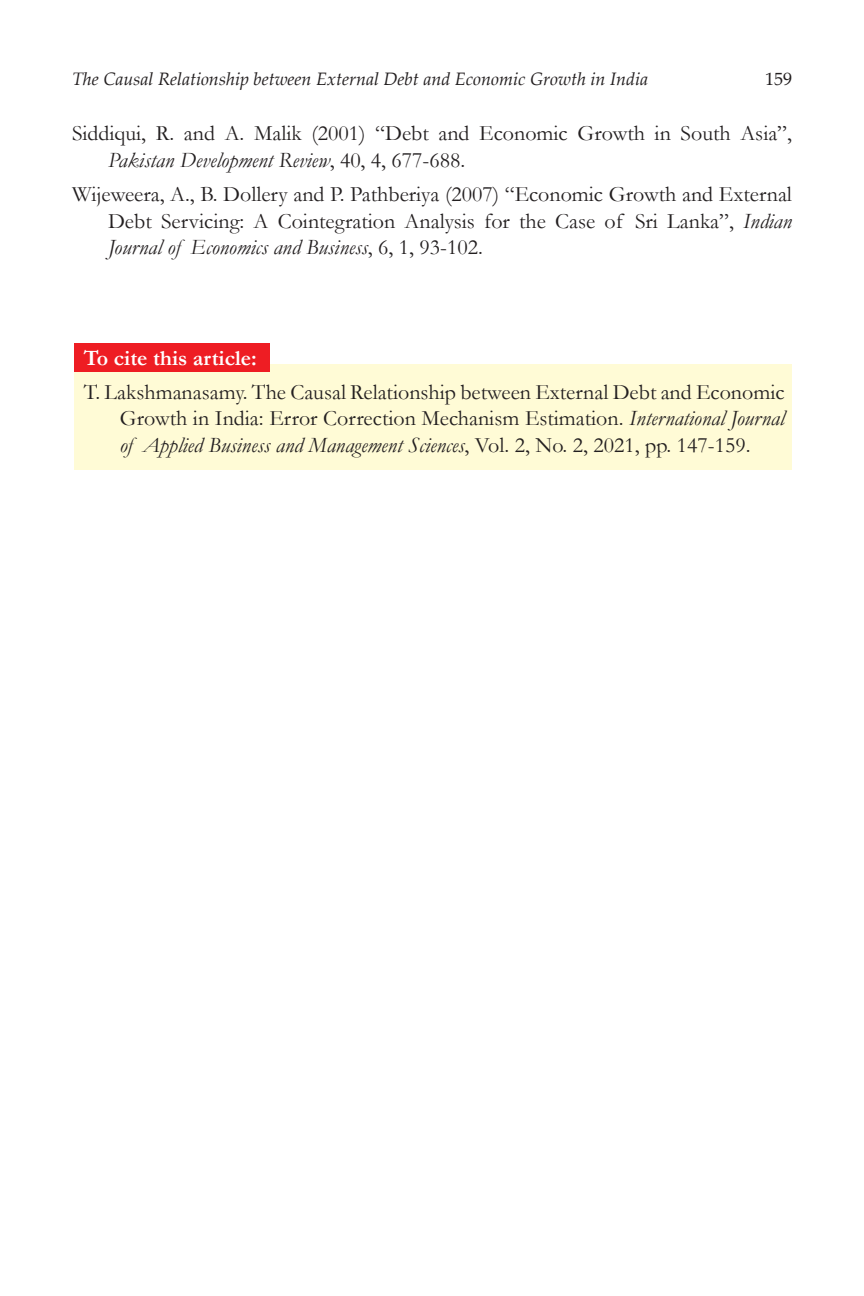
<style>
.page{position:relative;width:864px;height:1296px;background:#fff}
.page>*{position:absolute;margin:0;border:0;box-sizing:border-box;transform-origin:0 0}
.references{font:22px/26.4px "Garamond";color:#231f20;text-align:justify}
.references-2{font:700 22px "Garamond";color:#fff}
.t1{font:italic 18px "Palatino Linotype";color:#231f20}
.t2{font:18px "Palatino Linotype";color:#231f20}
.s1{font-style:italic}
</style>
<div class="page">
<div style="left:74px;top:364px;width:718px;height:106px;background:#fffbd6"></div>
<div style="left:74px;top:343px;width:196px;height:29px;background:#ee1d23"></div>
<p class="t1" style="left:72px;top:66px;width:578px">The Causal Relationship between External Debt and Economic Growth in India</p>
<p class="t2" style="left:765px;top:66px;width:28px">159</p>
<p class="references" style="left:108px;top:120px;width:685px;text-indent:-36px">Siddiqui, R. and A. Malik (2001) “Debt and Economic Growth in South Asia”,<br><span class="s1">Pakistan Development Review</span>, 40, 4, 677-688.</p>
<p class="references" style="left:108px;top:181px;width:685px;text-indent:-36px">Wijeweera, A., B. Dollery and P. Pathberiya (2007) “Economic Growth and External Debt Servicing: A Cointegration Analysis for the Case of Sri Lanka”, <span class="s1">Indian Journal of Economics and Business</span>, 6, 1, 93-102.</p>
<p class="references-2" style="left:84px;top:343px;width:175px">To cite this article:</p>
<p class="references" style="left:120px;top:378px;width:666px;text-indent:-36px">T. Lakshmanasamy. The Causal Relationship between External Debt and Economic Growth in India: Error Correction Mechanism Estimation. <span class="s1">International Journal of Applied Business and Management Sciences</span>, Vol. 2, No. 2, 2021, pp. 147-159.</p>
</div>
